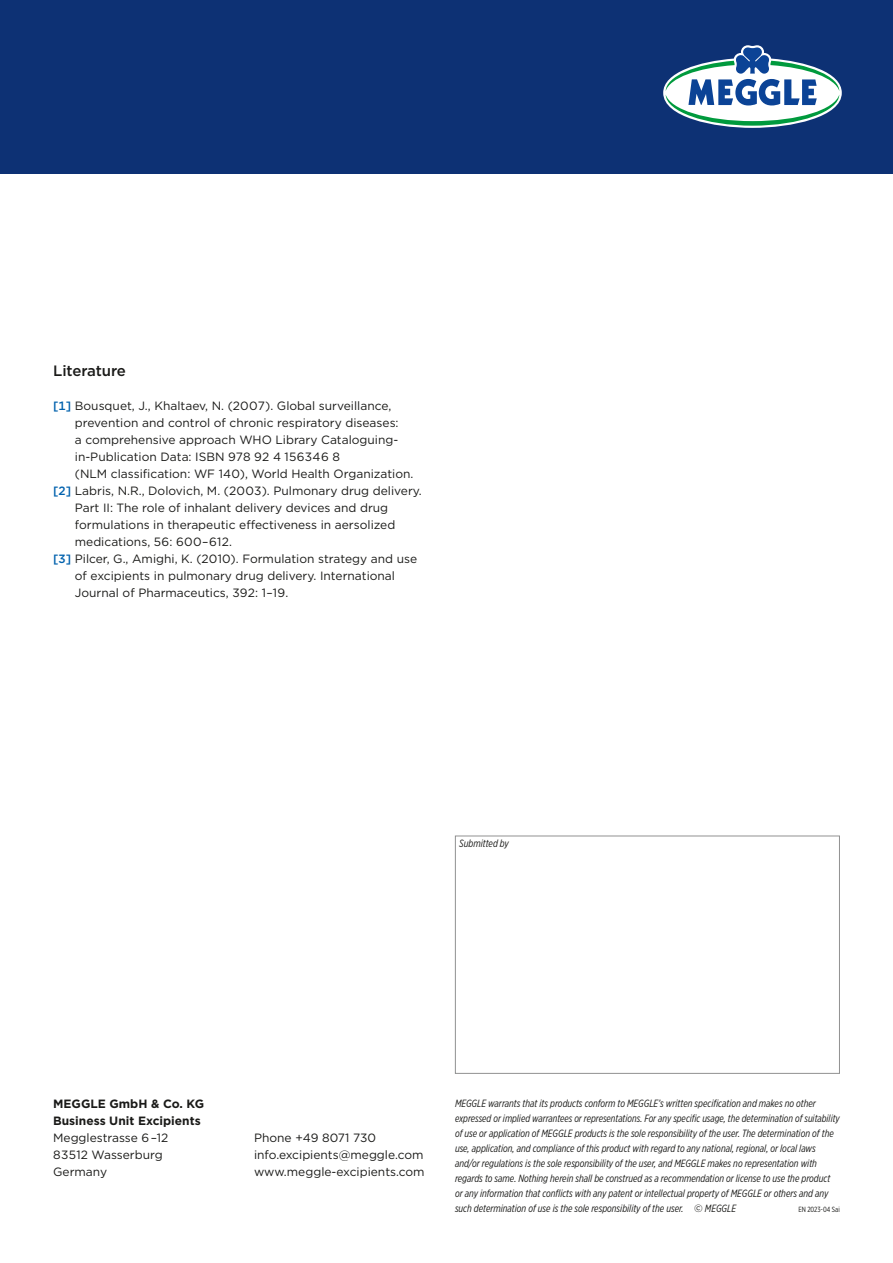
<style>
.page{position:relative;width:893px;height:1263px;background:#fff}
.page>*{position:absolute;margin:0;border:0;box-sizing:border-box;transform-origin:0 0}
.M_Subhead_10pt_4mm_G{font:500 15px "Gotham";letter-spacing:-.005em;color:#1a1a18}
.M_Copy_8pt_4mm_G_GRE{font:12px/17px "Gotham";color:#1a1a18}
.M_Copy_Head_8pt_4mm{font:700 12px "Gotham";color:#1a1a18}
.M_Caption_Copy_7pt_1{font:italic 10.5px/15px "Gotham X Narrow";color:#1a1a18}
.M_Caption_Copy_7pt_1-2{font:7.5px "Gotham X Narrow";color:#1a1a18}
.s1{font-weight:500;color:#0061ad}
.s2{font-family:"Gotham";font-style:normal}
</style>
<div class="page">
<div style="left:0;top:0;width:893px;height:173px;background:#0d3174"></div>
<svg style="left:663px;top:45px;width:179px;height:83px"></svg>
<div style="left:455px;top:836px;width:385px;height:238px;border:1px solid #919292"></div>
<p class="M_Subhead_10pt_4mm_G" style="left:53px;top:361px;width:74px">Literature</p>
<p class="M_Copy_8pt_4mm_G_GRE" style="left:75px;top:397px;width:340px;text-indent:-22px"><span class="s1">[1]</span> Bousquet, J., Khaltaev, N. (2007). Global surveillance, prevention and control of chronic respiratory diseases:<br>a comprehensive approach WHO Library Cataloguing&shy;in-Publication Data: ISBN 978 92 4 156346 8<br>(NLM classification: WF 140), World Health Organization.</p>
<p class="M_Copy_8pt_4mm_G_GRE" style="left:75px;top:482px;width:348px;text-indent:-22px"><span class="s1">[2]</span> Labris, N.R., Dolovich, M. (2003). Pulmonary drug delivery.<br>Part II: The role of inhalant delivery devices and drug formulations in therapeutic effectiveness in aersolized medications, 56: 600–612.</p>
<p class="M_Copy_8pt_4mm_G_GRE" style="left:75px;top:550px;width:344px;text-indent:-22px"><span class="s1">[3]</span> Pilcer, G., Amighi, K. (2010). Formulation strategy and use of excipients in pulmonary drug delivery. International<br>Journal of Pharmaceutics, 392: 1–19.</p>
<p class="M_Caption_Copy_7pt_1" style="left:459px;top:836px;width:51px">Submitted by</p>
<p class="M_Copy_Head_8pt_4mm" style="left:53px;top:1095px;width:152px">MEGGLE GmbH &amp; Co. KG</p>
<p class="M_Copy_Head_8pt_4mm" style="left:53px;top:1112px;width:149px">Business Unit Excipients</p>
<p class="M_Copy_8pt_4mm_G_GRE" style="left:53px;top:1146px;width:111px">83512 Wasserburg</p>
<p class="M_Copy_8pt_4mm_G_GRE" style="left:53px;top:1129px;width:117px">Megglestrasse 6 –12</p>
<p class="M_Copy_8pt_4mm_G_GRE" style="left:53px;top:1163px;width:56px">Germany</p>
<p class="M_Copy_8pt_4mm_G_GRE" style="left:254px;top:1129px;width:123px">Phone +49 8071 730</p>
<p class="M_Copy_8pt_4mm_G_GRE" style="left:254px;top:1146px;width:171px">info.excipients@meggle.com</p>
<p class="M_Copy_8pt_4mm_G_GRE" style="left:254px;top:1163px;width:172px">www.meggle-excipients.com</p>
<p class="M_Caption_Copy_7pt_1" style="left:455px;top:1095px;width:386px">MEGGLE warrants that its products conform to MEGGLE’s written specification and makes no other expressed or implied warrantees or representations. For any specific usage, the determination of suitability of use or application of MEGGLE products is the sole responsibility of the user. The determination of the use, application, and compliance of this product with regard to any national, regional, or local laws and/or regulations is the sole responsibility of the user, and MEGGLE makes no representation with regards to same. Nothing herein shall be construed as a recommendation or license to use the product or any information that conflicts with any patent or intellectual property of MEGGLE or others and any such determination of use is the sole responsibility of the user. <span class="s2">©</span> MEGGLE</p>
<p class="M_Caption_Copy_7pt_1-2" style="left:798px;top:1204px;width:43px">EN 2023-04 Sai</p>
</div>
